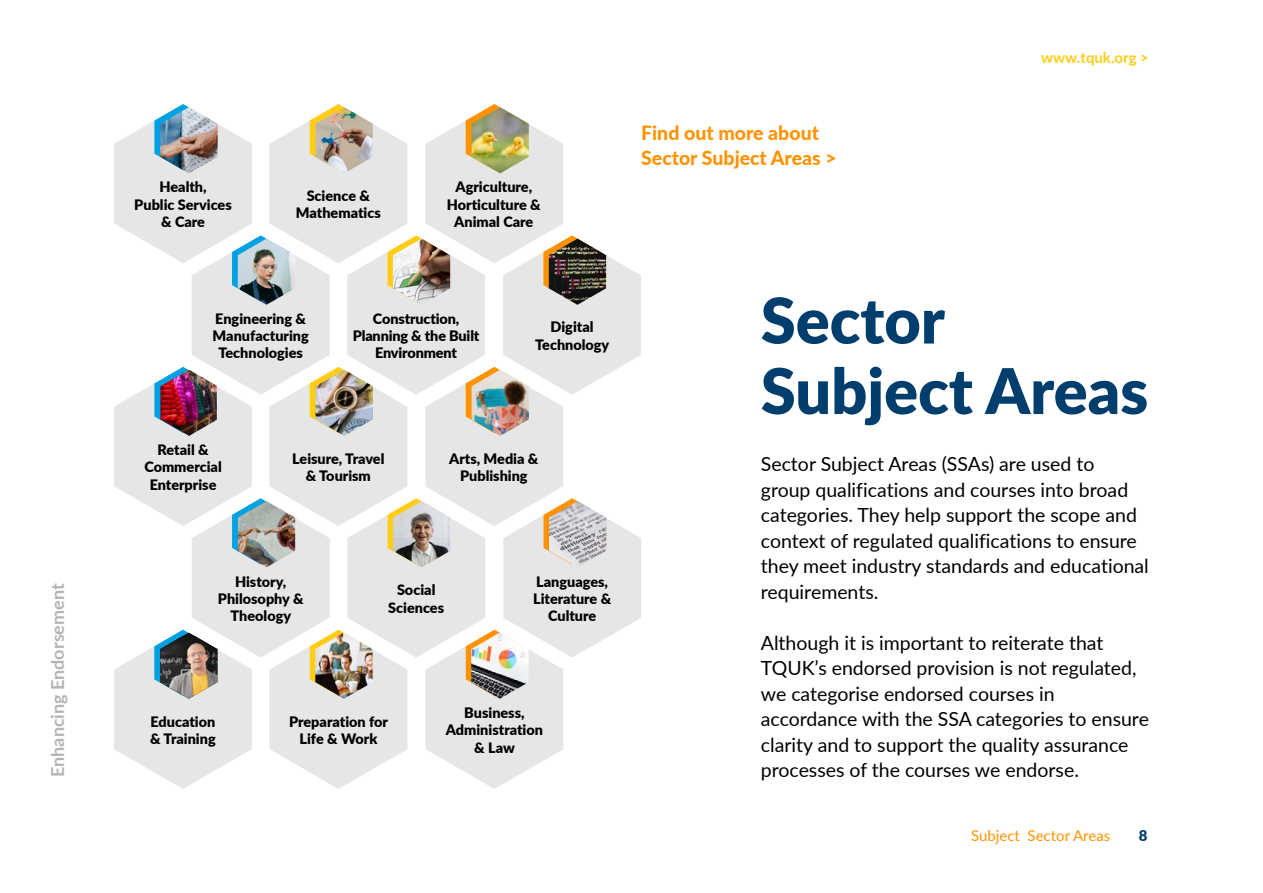
<style>
.page{position:relative;width:1263px;height:893px;background:#fff}
.page>*{position:absolute;margin:0;border:0;box-sizing:border-box;transform-origin:0 0}
.t1{font:900 63px/70.5px "Lato";color:#003f6d}
.t2{font:19.5px/25.5px "Lato";color:#000}
.t3{font:800 19.5px/25.5px "Lato";color:#ff9200}
.t4{font:700 18px "Lato";color:#b4b4b4}
.t5{font:15px "Lato";color:#ff9200}
.t6{font:700 15px "Lato";color:#ffcd16}
.t7{font:900 15px "Lato";color:#003f6d}
.t8{font:900 14.4px/17.2px "Lato";color:#000;text-align:center}
</style>
<div class="page">
<svg style="left:114px;top:104px;width:527px;height:685px"></svg>
<img style="left:471px;top:632px;width:58px;height:67px">
<p class="t4" style="left:46px;top:777px;width:195px;rotate:-90deg">Enhancing Endorsement</p>
<p class="t8" style="left:134px;top:178px;width:99px">Health,<br>Public Services &amp; Care</p>
<p class="t8" style="left:296px;top:187px;width:86px">Science &amp;<br>Mathematics</p>
<p class="t8" style="left:447px;top:178px;width:95px">Agriculture,<br>Horticulture &amp;<br>Animal Care</p>
<p class="t8" style="left:213px;top:309px;width:98px">Engineering &amp;<br>Manufacturing<br>Technologies</p>
<p class="t8" style="left:353px;top:309px;width:128px">Construction,<br>Planning &amp; the Built<br>Environment</p>
<p class="t8" style="left:535px;top:318px;width:76px">Digital<br>Technology</p>
<p class="t8" style="left:144px;top:441px;width:79px">Retail &amp;<br>Commercial<br>Enterprise</p>
<p class="t8" style="left:292px;top:450px;width:94px">Leisure, Travel &amp; Tourism</p>
<p class="t8" style="left:449px;top:450px;width:91px">Arts, Media &amp;<br>Publishing</p>
<p class="t8" style="left:218px;top:572px;width:87px">History,<br>Philosophy &amp;<br>Theology</p>
<p class="t8" style="left:388px;top:581px;width:57px">Social<br>Sciences</p>
<p class="t8" style="left:533px;top:572px;width:80px">Languages,<br>Literature &amp;<br>Culture</p>
<p class="t8" style="left:150px;top:712px;width:67px;text-align:left">Education &amp; Training</p>
<p class="t8" style="left:289px;top:712px;width:101px">Preparation for<br>Life &amp; Work</p>
<p class="t8" style="left:446px;top:704px;width:99px">Business,<br>Administration &amp; Law</p>
<p class="t3" style="left:641px;top:119px;width:197px">Find out more about<br>Sector Subject Areas &gt;</p>
<p class="t6" style="left:1041px;top:48px;width:109px">www.tquk.org &gt;</p>
<h1 class="t1" style="left:761px;top:284px;width:389px">Sector<br>Subject Areas</h1>
<p class="t2" style="left:761px;top:451px;width:390px">Sector Subject Areas (SSAs) are used to group qualifications and courses into broad categories. They help support the scope and context of regulated qualifications to ensure they meet industry standards and educational requirements.</p>
<p class="t2" style="left:761px;top:629px;width:390px">Although it is important to reiterate that TQUK’s endorsed provision is not regulated, we categorise endorsed courses in accordance with the SSA categories to ensure clarity and to support the quality assurance processes of the courses we endorse.</p>
<p class="t5" style="left:971px;top:827px;width:141px">Subject Sector Areas</p>
<p class="t7" style="left:1139px;top:827px;width:10px">8</p>
</div>
